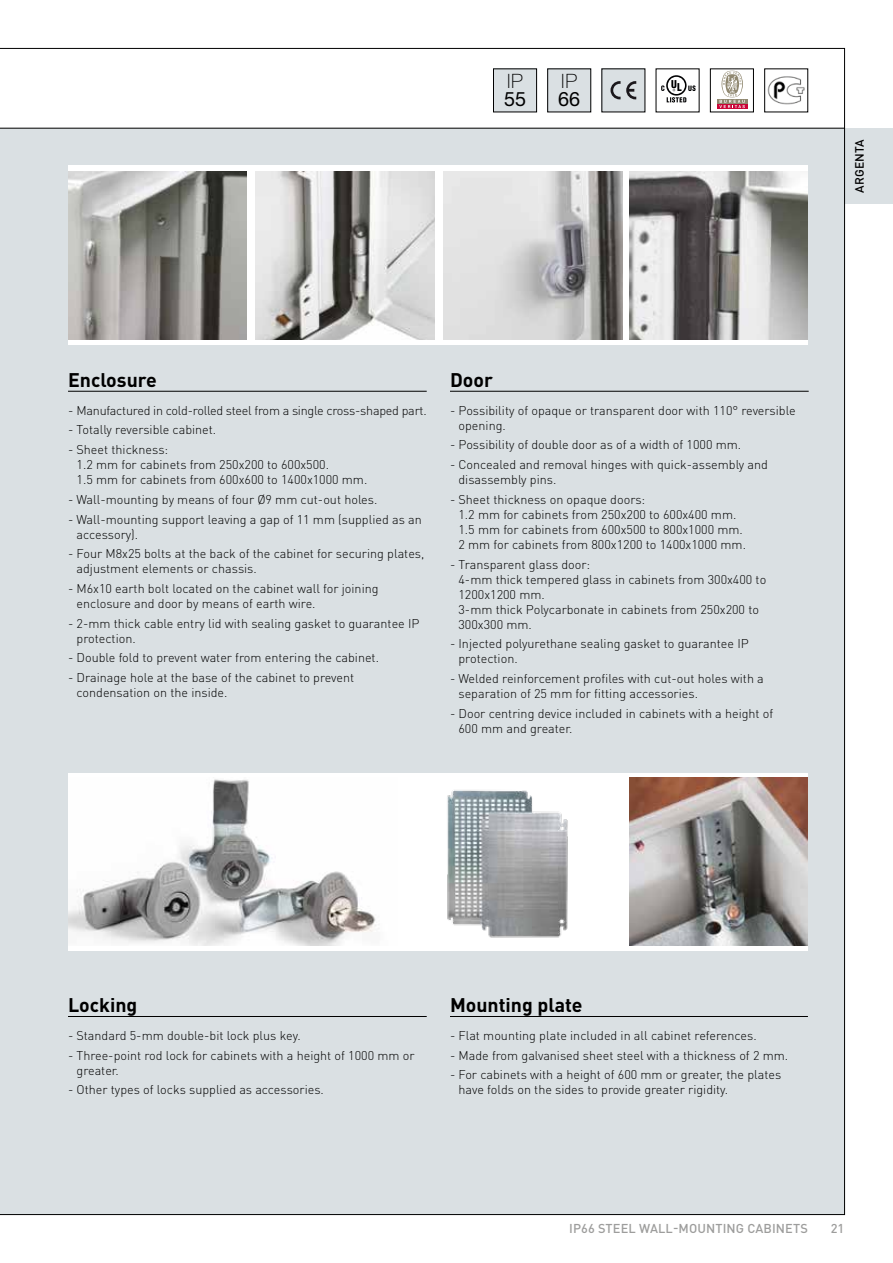
<style>
.page{position:relative;width:893px;height:1263px;background:#fff}
.page>*{position:absolute;margin:0;border:0;box-sizing:border-box;transform-origin:0 0}
.t1{font:100 19.8px "Helvetica Neue LT Pro";color:#000}
.t2{font:19.8px "Helvetica Neue LT Pro";color:#000}
.t3{font:700 19.5px "DIN Pro";color:#000}
.t4{font:500 12.75px "DIN Pro";letter-spacing:.01em;color:#9d9d9c}
.t5{font:300 12.6px/15px "DIN Pro";color:#000}
.t6{font:300 12.6px "DIN Pro";letter-spacing:-.02em;color:#000}
.t7{font:500 12px "DIN Pro";letter-spacing:.01em;color:#000}
</style>
<div class="page">
<div style="left:844px;top:128px;width:49px;height:76px;background:#dae0e3"></div>
<svg style="left:661px;top:75px;width:35px;height:27px"></svg>
<div style="left:602px;top:69px;width:43px;height:43px;background:#dae0e3"></div>
<svg style="left:610px;top:81px;width:26px;height:18px"></svg>
<div style="left:493px;top:69px;width:44px;height:43px;background:#dae0e3"></div>
<div style="left:493px;top:69px;width:44px;height:43px;border:1px solid #000"></div>
<div style="left:548px;top:69px;width:43px;height:43px;background:#dae0e3"></div>
<div style="left:710px;top:69px;width:44px;height:43px;border:1px solid #000"></div>
<div style="left:717px;top:99px;width:30px;height:5px;background:#908870"></div>
<div style="left:717px;top:104px;width:30px;height:5px;background:#ca0538"></div>
<svg style="left:719px;top:71px;width:26px;height:37px"></svg>
<img style="left:768px;top:76px;width:37px;height:29px">
<div style="left:0;top:128px;width:845px;height:1087px;background:#dae0e3"></div>
<hr style="left:68px;top:391px;width:359px;height:1px;background:#000">
<hr style="left:450px;top:391px;width:359px;height:1px;background:#000">
<svg style="left:68px;top:166px;width:740px;height:179px;background:#f5f5f5"></svg>
<img style="left:444px;top:172px;width:178px;height:167px">
<img style="left:629px;top:172px;width:179px;height:167px">
<img style="left:68px;top:172px;width:179px;height:167px">
<img style="left:256px;top:172px;width:178px;height:167px">
<hr style="left:68px;top:1016px;width:359px;height:1px;background:#000">
<hr style="left:450px;top:1016px;width:358px;height:1px;background:#000">
<div style="left:68px;top:773px;width:740px;height:177px;background:#fff"></div>
<img style="left:68px;top:779px;width:311px;height:167px">
<img style="left:629px;top:778px;width:179px;height:168px">
<img style="left:447px;top:790px;width:121px;height:148px">
<h1 class="t1" style="left:507px;top:70px;width:17px">IP</h1>
<h1 class="t2" style="left:504px;top:87px;width:24px">55</h1>
<h1 class="t1" style="left:561px;top:70px;width:17px">IP</h1>
<h1 class="t2" style="left:558px;top:87px;width:24px">66</h1>
<p class="t7" style="left:851px;top:193px;width:55px;rotate:-90deg">ARGENTA</p>
<h2 class="t3" style="left:68px;top:366px;width:90px">Enclosure</h2>
<p class="t6" style="left:68px;top:402px;width:360px">- Manufactured in cold-rolled steel from a single cross-shaped part.</p>
<p class="t5" style="left:68px;top:422px;width:150px">- Totally reversible cabinet.</p>
<p class="t5" style="left:77px;top:442px;width:292px;text-indent:-9px">- Sheet thickness:<br>1.2 mm for cabinets from 250x200 to 600x500.<br>1.5 mm for cabinets from 600x600 to 1400x1000 mm.</p>
<p class="t5" style="left:68px;top:491px;width:311px">- Wall-mounting by means of four Ø9 mm cut-out holes.</p>
<p class="t5" style="left:77px;top:511px;width:347px;text-indent:-9px">- Wall-mounting support leaving a gap of 11 mm (supplied as an accessory).</p>
<p class="t5" style="left:77px;top:546px;width:349px;text-indent:-9px">- Four M8x25 bolts at the back of the cabinet for securing plates, adjustment elements or chassis.</p>
<p class="t5" style="left:77px;top:580px;width:304px;text-indent:-9px">- M6x10 earth bolt located on the cabinet wall for joining enclosure and door by means of earth wire.</p>
<p class="t5" style="left:77px;top:615px;width:344px;text-indent:-9px">- 2-mm thick cable entry lid with sealing gasket to guarantee IP protection.</p>
<p class="t5" style="left:68px;top:650px;width:312px">- Double fold to prevent water from entering the cabinet.</p>
<p class="t5" style="left:77px;top:669px;width:279px;text-indent:-9px">- Drainage hole at the base of the cabinet to prevent condensation on the inside.</p>
<h2 class="t3" style="left:450px;top:366px;width:44px">Door</h2>
<p class="t5" style="left:458px;top:402px;width:339px;text-indent:-9px">- Possibility of opaque or transparent door with 110° reversible opening.</p>
<p class="t5" style="left:450px;top:437px;width:293px">- Possibility of double door as of a width of 1000 mm.</p>
<p class="t5" style="left:458px;top:457px;width:311px;text-indent:-9px">- Concealed and removal hinges with quick-assembly and disassembly pins.</p>
<p class="t5" style="left:458px;top:491px;width:289px;text-indent:-9px">- Sheet thickness on opaque doors:<br>1.2 mm for cabinets from 250x200 to 600x400 mm.<br>1.5 mm for cabinets from 600x500 to 800x1000 mm.<br>2 mm for cabinets from 800x1200 to 1400x1000 mm.</p>
<p class="t5" style="left:458px;top:556px;width:309px;text-indent:-9px">- Transparent glass door:<br>4-mm thick tempered glass in cabinets from 300x400 to<br>1200x1200 mm.<br>3-mm thick Polycarbonate in cabinets from 250x200 to<br>300x300 mm.</p>
<p class="t5" style="left:458px;top:636px;width:292px;text-indent:-9px">- Injected polyurethane sealing gasket to guarantee IP protection.</p>
<p class="t5" style="left:458px;top:670px;width:307px;text-indent:-9px">- Welded reinforcement profiles with cut-out holes with a separation of 25 mm for fitting accessories.</p>
<p class="t5" style="left:458px;top:705px;width:316px;text-indent:-9px">- Door centring device included in cabinets with a height of<br>600 mm and greater.</p>
<h2 class="t3" style="left:68px;top:991px;width:71px">Locking</h2>
<p class="t5" style="left:68px;top:1027px;width:234px">- Standard 5-mm double-bit lock plus key.</p>
<p class="t5" style="left:77px;top:1047px;width:339px;text-indent:-9px">- Three-point rod lock for cabinets with a height of 1000 mm or greater.</p>
<p class="t5" style="left:68px;top:1082px;width:257px">- Other types of locks supplied as accessories.</p>
<h2 class="t3" style="left:450px;top:991px;width:134px">Mounting plate</h2>
<p class="t5" style="left:450px;top:1027px;width:308px">- Flat mounting plate included in all cabinet references.</p>
<p class="t5" style="left:450px;top:1047px;width:340px">- Made from galvanised sheet steel with a thickness of 2 mm.</p>
<p class="t5" style="left:458px;top:1067px;width:324px;text-indent:-9px">- For cabinets with a height of 600 mm or greater, the plates have folds on the sides to provide greater rigidity.</p>
<p class="t4" style="left:569px;top:1219px;width:240px">IP66 STEEL WALL-MOUNTING CABINETS</p>
<p class="t4" style="left:831px;top:1219px;width:15px">21</p>
</div>
